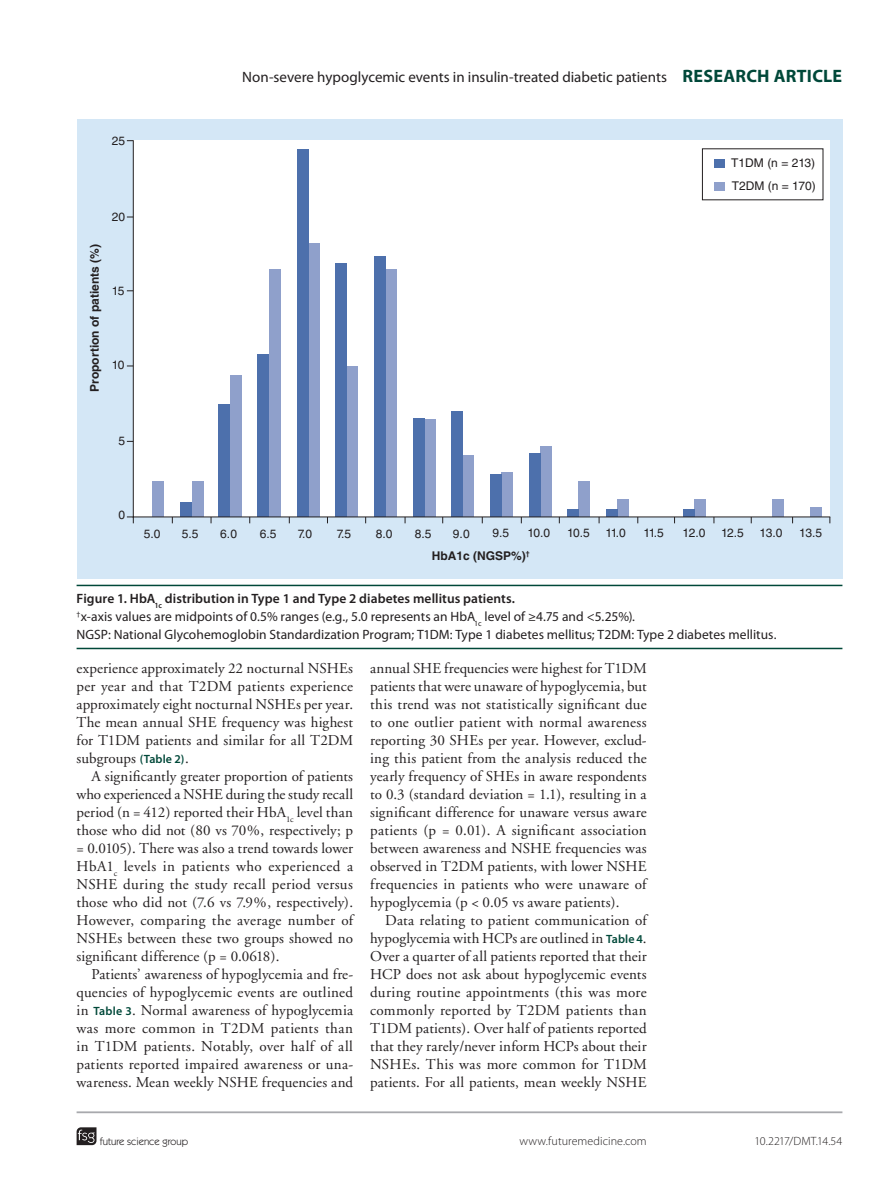
<style>
.page{position:relative;width:885px;height:1191px;background:#fff}
.page>*{position:absolute;margin:0;border:0;box-sizing:border-box;transform-origin:0 0}
.t1{font:15px/18px "Adobe Garamond";letter-spacing:.005em;color:#231f20;text-align:justify}
.t2{font:15px "Myriad Pro";color:#231f20}
.t3{font:13.5px/18px "Myriad Pro";letter-spacing:.005em;color:#231f20}
.t4{font:12px "Helvetica LT Std";letter-spacing:-.04em;color:#231f20}
.t5{font:700 12px/22.5px "Helvetica LT Std";color:#231f20}
.t6{font:12px/23.1px "Helvetica LT Std";color:#231f20}
.t7{font:300 12px "Myriad Pro";letter-spacing:.005em;color:#231f20}
.t8{font:300 12px "Myriad Pro";letter-spacing:-.02em;color:#231f20}
.t9{font:10.5px "Itc Kabel";color:#231f20}
.s1{font-weight:700;font-size:18px;color:#004839}
.s2{font-weight:400}
.s3{font-weight:600}
.s4{font-family:"Myriad Pro";font-weight:600;font-size:12px;color:#004839}
</style>
<div class="page">
<svg style="left:77px;top:1127px;width:19px;height:18px"></svg>
<hr style="left:77px;top:1111px;width:765px;height:2px;background:#a8a9ad">
<hr style="left:77px;top:584px;width:765px;height:2px;background:#004839">
<hr style="left:77px;top:647px;width:765px;height:2px;background:#004839">
<div style="left:77px;top:119px;width:765px;height:459px;background:#d4e7f6"></div>
<svg style="left:127px;top:516px;width:7px;height:7px"></svg>
<svg style="left:132px;top:140px;width:698px;height:378px;background:#e9edf4"></svg>
<p class="t4" style="left:112px;top:134px;width:15px">25</p>
<p class="t5" style="left:83px;top:391px;width:149px;rotate:-90deg">Proportion of patients (%)</p>
<p class="t4" style="left:112px;top:210px;width:15px">20</p>
<p class="t4" style="left:112px;top:284px;width:14px">15</p>
<p class="t4" style="left:112px;top:358px;width:14px">10</p>
<p class="t4" style="left:118px;top:434px;width:8px">5</p>
<p class="t2" style="left:242px;top:67px;width:601px">Non-severe hypoglycemic events in insulin-treated diabetic patients <span class="s1">RESEARCH ARTICLE</span></p>
<p class="t6" style="left:731px;top:151px;width:86px">T1DM (n = 213)<br>T2DM (n = 170)</p>
<p class="t4" style="left:118px;top:508px;width:8px">0</p>
<p class="t4" style="left:492px;top:526px;width:18px">9.5</p>
<p class="t4" style="left:527px;top:526px;width:24px">10.0</p>
<p class="t4" style="left:567px;top:526px;width:24px">10.5</p>
<p class="t4" style="left:605px;top:526px;width:22px">11.0</p>
<p class="t4" style="left:643px;top:526px;width:22px">11.5</p>
<p class="t4" style="left:682px;top:526px;width:24px">12.0</p>
<p class="t4" style="left:721px;top:526px;width:24px">12.5</p>
<p class="t4" style="left:759px;top:526px;width:24px">13.0</p>
<p class="t4" style="left:799px;top:526px;width:24px">13.5</p>
<p class="t4" style="left:144px;top:526px;width:18px">5.0</p>
<p class="t4" style="left:182px;top:526px;width:18px">5.5</p>
<p class="t4" style="left:220px;top:526px;width:18px">6.0</p>
<p class="t4" style="left:260px;top:526px;width:18px">6.5</p>
<p class="t4" style="left:298px;top:526px;width:16px">7.0</p>
<p class="t4" style="left:337px;top:526px;width:16px">7.5</p>
<p class="t4" style="left:376px;top:526px;width:18px">8.0</p>
<p class="t4" style="left:415px;top:526px;width:18px">8.5</p>
<p class="t5" style="left:431px;top:522px;width:99px;text-indent:21px"><span class="s2">9.0<br></span>HbA1c (NGSP%)<sup>†</sup></p>
<p class="t3" style="left:77px;top:589px;width:701px"><span class="s3">Figure 1. HbA</span><sub>1c</sub> <span class="s3">distribution in Type 1 and Type 2 diabetes mellitus patients.<br></span><sup>†</sup>x-axis values are midpoints of 0.5% ranges (e.g., 5.0 represents an HbA<sub>1c</sub> level of ≥4.75 and &lt;5.25%).<br>NGSP: National Glycohemoglobin Standardization Program; T1DM: Type 1 diabetes mellitus; T2DM: Type 2 diabetes mellitus.</p>
<p class="t1" style="left:77px;top:659px;width:278px">experience approximately 22 nocturnal NSHEs per year and that T2DM patients experience approximately eight nocturnal NSHEs per year.<br>The mean annual SHE frequency was highest for T1DM patients and similar for all T2DM subgroups <span class="s4">(Table 2)</span>.</p>
<p class="t1" style="left:77px;top:767px;width:278px;text-indent:15px">A significantly greater proportion of patients who experienced a NSHE during the study recall period (n = 412) reported their HbA<sub>1c</sub> level than those who did not (80 vs 70%, respectively; p = 0.0105). There was also a trend towards lower HbA1<sub>c</sub> levels in patients who experienced a NSHE during the study recall period versus those who did not (7.6 vs 7.9%, respectively).<br>However, comparing the average number of NSHEs between these two groups showed no significant difference (p = 0.0618).</p>
<p class="t1" style="left:77px;top:965px;width:278px;text-indent:15px">Patients’ awareness of hypoglycemia and fre&shy;quencies of hypoglycemic events are outlined in <span class="s4">Table 3</span>. Normal awareness of hypoglycemia was more common in T2DM patients than in T1DM patients. Notably, over half of all patients reported impaired awareness or una&shy;wareness. Mean weekly NSHE frequencies and</p>
<p class="t1" style="left:370px;top:659px;width:278px">annual SHE frequencies were highest for T1DM patients that were unaware of hypoglycemia, but this trend was not statistically significant due to one outlier patient with normal awareness reporting 30 SHEs per year. However, exclud&shy;ing this patient from the analysis reduced the yearly frequency of SHEs in aware respondents to 0.3 (standard deviation = 1.1), resulting in a significant difference for unaware versus aware patients (p = 0.01). A significant association between awareness and NSHE frequencies was observed in T2DM patients, with lower NSHE frequencies in patients who were unaware of hypoglycemia (p &lt; 0.05 vs aware patients).</p>
<p class="t1" style="left:370px;top:911px;width:278px;text-indent:15px">Data relating to patient communication of hypoglycemia with HCPs are outlined in <span class="s4">Table 4</span>.<br>Over a quarter of all patients reported that their HCP does not ask about hypoglycemic events during routine appointments (this was more commonly reported by T2DM patients than T1DM patients). Over half of patients reported that they rarely/never inform HCPs about their NSHEs. This was more common for T1DM patients. For all patients, mean weekly NSHE</p>
<p class="t9" style="left:100px;top:1135px;width:90px">future science group</p>
<p class="t7" style="left:519px;top:1134px;width:129px">www.futuremedicine.com</p>
<p class="t8" style="left:754px;top:1134px;width:89px">10.2217/DMT.14.54</p>
</div>
